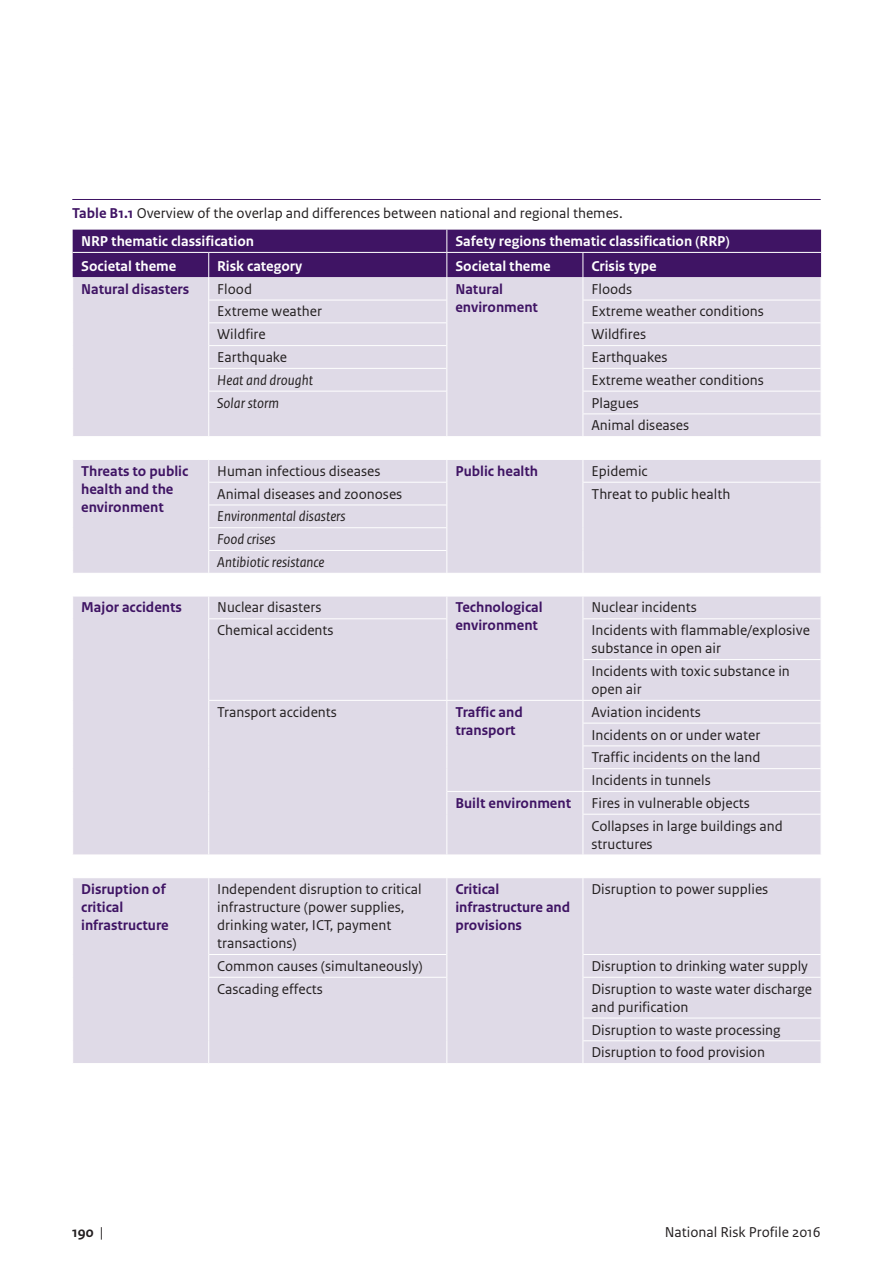
<style>
.page{position:relative;width:893px;height:1263px;background:#fff}
.page>*{position:absolute;margin:0;border:0;box-sizing:border-box;transform-origin:0 0}
.RIVM_Tabel_plat_10pt{font:15px/18px "Rijksoverheid Sans Text";color:#231f20}
.RIVM_Tabel_plat_10pt-2{font:700 15px/18px "Rijksoverheid Sans Text";color:#3f1464}
.RIVM_Tabel_kop_10pt{font:700 15px "Rijksoverheid Sans Text";color:#fff}
._30_RIVM_Tabel___Fig{font:15px "Rijksoverheid Sans Text";color:#231f20}
.RIVM_Tabel_plat_10pt-3{font:italic 15px "Rijksoverheid Sans Text";color:#231f20}
.t1{font:700 15px "Rijksoverheid Sans Text";color:#231f20}
.s1{font-weight:700;color:#3f1464}
.s2{font-weight:400}
</style>
<div class="page">
<hr style="left:72px;top:199px;width:749px;height:1px;background:#3f1464">
<div style="left:73px;top:878px;width:748px;height:185px;background:#dfdae7"></div>
<div style="left:73px;top:619px;width:748px;height:235px;background:#dfdae7"></div>
<hr style="left:208px;top:619px;width:1px;height:40px;background:#fff">
<hr style="left:446px;top:619px;width:1px;height:40px;background:#fff">
<hr style="left:583px;top:619px;width:1px;height:40px;background:#fff">
<hr style="left:208px;top:659px;width:1px;height:41px;background:#fff">
<hr style="left:446px;top:659px;width:1px;height:41px;background:#fff">
<hr style="left:583px;top:659px;width:1px;height:41px;background:#fff">
<svg style="left:208px;top:700px;width:1px;height:114px"></svg>
<svg style="left:446px;top:701px;width:1px;height:113px"></svg>
<svg style="left:583px;top:701px;width:1px;height:113px"></svg>
<hr style="left:208px;top:814px;width:1px;height:40px;background:#fff">
<hr style="left:446px;top:814px;width:1px;height:40px;background:#fff">
<hr style="left:583px;top:814px;width:1px;height:40px;background:#fff">
<hr style="left:208px;top:878px;width:1px;height:76px;background:#fff">
<hr style="left:446px;top:878px;width:1px;height:76px;background:#fff">
<hr style="left:583px;top:878px;width:1px;height:76px;background:#fff">
<svg style="left:208px;top:954px;width:1px;height:23px"></svg>
<svg style="left:446px;top:954px;width:1px;height:23px"></svg>
<svg style="left:583px;top:955px;width:1px;height:22px"></svg>
<hr style="left:208px;top:977px;width:1px;height:41px;background:#fff">
<hr style="left:446px;top:977px;width:1px;height:41px;background:#fff">
<hr style="left:583px;top:977px;width:1px;height:41px;background:#fff">
<svg style="left:208px;top:1018px;width:1px;height:45px"></svg>
<svg style="left:446px;top:1018px;width:1px;height:45px"></svg>
<svg style="left:583px;top:1019px;width:1px;height:44px"></svg>
<hr style="left:583px;top:659px;width:238px;height:1px;background:#fff">
<hr style="left:209px;top:700px;width:238px;height:1px;background:#fff">
<hr style="left:447px;top:700px;width:136px;height:1px;background:#fff">
<hr style="left:583px;top:700px;width:238px;height:1px;background:#fff">
<hr style="left:583px;top:723px;width:238px;height:1px;background:#fff">
<hr style="left:583px;top:745px;width:238px;height:1px;background:#fff">
<hr style="left:583px;top:768px;width:238px;height:1px;background:#fff">
<hr style="left:447px;top:791px;width:136px;height:1px;background:#fff">
<hr style="left:583px;top:791px;width:238px;height:1px;background:#fff">
<hr style="left:583px;top:814px;width:238px;height:1px;background:#fff">
<hr style="left:209px;top:954px;width:237px;height:1px;background:#fff">
<hr style="left:583px;top:954px;width:238px;height:1px;background:#fff">
<hr style="left:209px;top:977px;width:237px;height:1px;background:#fff">
<hr style="left:583px;top:977px;width:238px;height:1px;background:#fff">
<hr style="left:583px;top:1018px;width:238px;height:1px;background:#fff">
<hr style="left:583px;top:1040px;width:238px;height:1px;background:#fff">
<svg style="left:72px;top:230px;width:750px;height:389px;background:#d0c8db"></svg>
<p class="_30_RIVM_Tabel___Fig" style="left:72px;top:204px;width:552px"><span class="s1">Table B1.1</span> Overview of the overlap and differences between national and regional themes.</p>
<p class="RIVM_Tabel_kop_10pt" style="left:81px;top:233px;width:175px">NRP thematic classification</p>
<p class="RIVM_Tabel_kop_10pt" style="left:455px;top:233px;width:276px">Safety regions thematic classification (RRP)</p>
<p class="RIVM_Tabel_kop_10pt" style="left:81px;top:258px;width:97px">Societal theme</p>
<p class="RIVM_Tabel_kop_10pt" style="left:217px;top:258px;width:87px">Risk category</p>
<p class="RIVM_Tabel_kop_10pt" style="left:455px;top:258px;width:97px">Societal theme</p>
<p class="RIVM_Tabel_kop_10pt" style="left:591px;top:258px;width:67px">Crisis type</p>
<p class="RIVM_Tabel_plat_10pt-2" style="left:81px;top:280px;width:110px">Natural disasters</p>
<p class="RIVM_Tabel_plat_10pt" style="left:217px;top:280px;width:36px">Flood</p>
<p class="RIVM_Tabel_plat_10pt-2" style="left:455px;top:280px;width:84px">Natural environment</p>
<p class="RIVM_Tabel_plat_10pt" style="left:591px;top:280px;width:42px">Floods</p>
<p class="RIVM_Tabel_plat_10pt" style="left:217px;top:303px;width:106px">Extreme weather</p>
<p class="RIVM_Tabel_plat_10pt" style="left:591px;top:303px;width:174px">Extreme weather conditions</p>
<p class="RIVM_Tabel_plat_10pt" style="left:217px;top:326px;width:50px">Wildfire</p>
<p class="RIVM_Tabel_plat_10pt" style="left:591px;top:326px;width:56px">Wildfires</p>
<p class="RIVM_Tabel_plat_10pt" style="left:217px;top:348px;width:71px">Earthquake</p>
<p class="RIVM_Tabel_plat_10pt" style="left:591px;top:348px;width:77px">Earthquakes</p>
<p class="RIVM_Tabel_plat_10pt-3" style="left:217px;top:371px;width:97px">Heat and drought</p>
<p class="RIVM_Tabel_plat_10pt" style="left:591px;top:371px;width:174px">Extreme weather conditions</p>
<p class="RIVM_Tabel_plat_10pt-3" style="left:217px;top:394px;width:63px">Solar storm</p>
<p class="RIVM_Tabel_plat_10pt" style="left:591px;top:394px;width:49px">Plagues</p>
<p class="RIVM_Tabel_plat_10pt" style="left:591px;top:417px;width:99px">Animal diseases</p>
<p class="RIVM_Tabel_plat_10pt-2" style="left:81px;top:462px;width:109px">Threats to public health and the environment</p>
<p class="RIVM_Tabel_plat_10pt" style="left:217px;top:462px;width:165px">Human infectious diseases</p>
<p class="RIVM_Tabel_plat_10pt-2" style="left:455px;top:462px;width:84px">Public health</p>
<p class="RIVM_Tabel_plat_10pt" style="left:591px;top:462px;width:58px">Epidemic</p>
<p class="RIVM_Tabel_plat_10pt" style="left:217px;top:485px;width:187px">Animal diseases and zoonoses</p>
<p class="RIVM_Tabel_plat_10pt" style="left:591px;top:485px;width:140px">Threat to public health</p>
<p class="RIVM_Tabel_plat_10pt-3" style="left:217px;top:508px;width:130px">Environmental disasters</p>
<p class="RIVM_Tabel_plat_10pt-3" style="left:217px;top:531px;width:60px">Food crises</p>
<p class="RIVM_Tabel_plat_10pt-3" style="left:217px;top:554px;width:109px">Antibiotic resistance</p>
<p class="RIVM_Tabel_plat_10pt-2" style="left:81px;top:599px;width:102px">Major accidents</p>
<p class="RIVM_Tabel_plat_10pt" style="left:217px;top:599px;width:106px">Nuclear disasters</p>
<p class="RIVM_Tabel_plat_10pt-2" style="left:455px;top:599px;width:89px">Technological environment</p>
<p class="RIVM_Tabel_plat_10pt" style="left:591px;top:599px;width:107px">Nuclear incidents</p>
<p class="RIVM_Tabel_plat_10pt" style="left:217px;top:622px;width:118px">Chemical accidents</p>
<p class="RIVM_Tabel_plat_10pt" style="left:591px;top:622px;width:220px">Incidents with flammable/explosive substance in open air</p>
<p class="RIVM_Tabel_plat_10pt" style="left:591px;top:662px;width:200px">Incidents with toxic substance in open air</p>
<p class="RIVM_Tabel_plat_10pt" style="left:217px;top:703px;width:121px">Transport accidents</p>
<p class="RIVM_Tabel_plat_10pt-2" style="left:455px;top:703px;width:69px">Traffic and transport</p>
<p class="RIVM_Tabel_plat_10pt" style="left:591px;top:703px;width:111px">Aviation incidents</p>
<p class="RIVM_Tabel_plat_10pt" style="left:591px;top:726px;width:170px">Incidents on or under water</p>
<p class="RIVM_Tabel_plat_10pt" style="left:591px;top:749px;width:171px">Traffic incidents on the land</p>
<p class="RIVM_Tabel_plat_10pt" style="left:591px;top:771px;width:121px">Incidents in tunnels</p>
<p class="RIVM_Tabel_plat_10pt-2" style="left:455px;top:794px;width:117px">Built environment</p>
<p class="RIVM_Tabel_plat_10pt" style="left:591px;top:794px;width:160px">Fires in vulnerable objects</p>
<p class="RIVM_Tabel_plat_10pt" style="left:591px;top:817px;width:193px">Collapses in large buildings and structures</p>
<p class="RIVM_Tabel_plat_10pt-2" style="left:81px;top:880px;width:89px">Disruption of critical infrastructure</p>
<p class="RIVM_Tabel_plat_10pt" style="left:217px;top:880px;width:206px">Independent disruption to critical infrastructure (power supplies, drinking water, ICT, payment transactions)</p>
<p class="RIVM_Tabel_plat_10pt-2" style="left:455px;top:880px;width:116px">Critical infrastructure and provisions</p>
<p class="RIVM_Tabel_plat_10pt" style="left:591px;top:880px;width:178px">Disruption to power supplies</p>
<p class="RIVM_Tabel_plat_10pt" style="left:217px;top:957px;width:207px">Common causes (simultaneously)</p>
<p class="RIVM_Tabel_plat_10pt" style="left:591px;top:957px;width:218px">Disruption to drinking water supply</p>
<p class="RIVM_Tabel_plat_10pt" style="left:217px;top:980px;width:107px">Cascading effects</p>
<p class="RIVM_Tabel_plat_10pt" style="left:591px;top:980px;width:222px">Disruption to waste water discharge and purification</p>
<p class="RIVM_Tabel_plat_10pt" style="left:591px;top:1021px;width:191px">Disruption to waste processing</p>
<p class="RIVM_Tabel_plat_10pt" style="left:591px;top:1044px;width:175px">Disruption to food provision</p>
<p class="t1" style="left:72px;top:1223px;width:33px">190 <span class="s2">|</span></p>
<p class="RIVM_Tabel_plat_10pt" style="left:665px;top:1223px;width:157px">National Risk Profile 2016</p>
</div>
